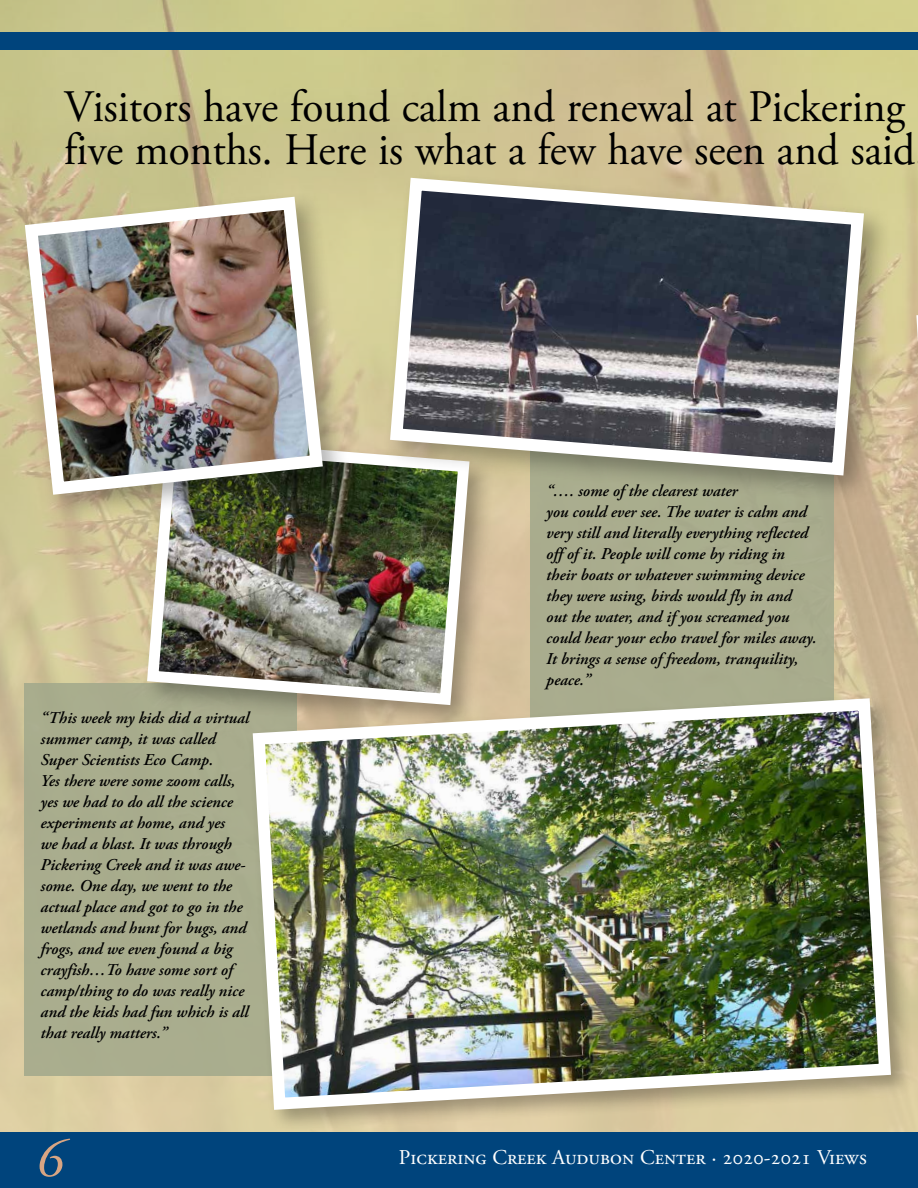
<style>
.page{position:relative;width:918px;height:1188px;background:#fff}
.page>*{position:absolute;margin:0;border:0;box-sizing:border-box;transform-origin:0 0}
.t1{font:45px/43.5px "Adobe Garamond Pro";color:#000;scale:.96 1}
.t2{font:700 27px "Adobe Garamond Pro";color:#839ac0}
.t3{font:21px "Adobe Garamond Pro";color:#fff}
.t4{font:italic 600 16.5px/21px "Adobe Garamond Pro";color:#000}
.s1{font-weight:400;font-style:italic;font-size:54px;color:#d8a583}
</style>
<div class="page">
<img style="left:0;top:0;width:918px;height:1132px">
<div style="left:0;top:1132px;width:918px;height:56px;background:#00447c"></div>
<div style="left:0;top:32px;width:918px;height:18px;background:#00447c"></div>
<div style="left:25px;top:683px;width:272px;height:392px;background:#a9ad8d"></div>
<div style="left:140px;top:431px;width:356px;height:300px;background:#000;opacity:.3"></div>
<img style="left:141px;top:432px;width:334px;height:279px">
<div style="left:530px;top:438px;width:304px;height:289px;background:#a9ac8d"></div>
<div style="left:18px;top:190px;width:332px;height:332px;background:#000;opacity:.3"></div>
<img style="left:18px;top:190px;width:311px;height:311px">
<div style="left:383px;top:171px;width:509px;height:332px;background:#000;opacity:.3"></div>
<svg style="left:384px;top:171px;width:486px;height:311px;background:#777776"></svg>
<div style="left:910px;top:291px;width:8px;height:284px;background:#c6b38c"></div>
<svg style="left:911px;top:292px;width:7px;height:264px"></svg>
<div style="left:248px;top:693px;width:667px;height:440px;background:#000;opacity:.3"></div>
<img style="left:247px;top:692px;width:650px;height:424px">
<h1 class="t1" style="left:64px;top:86px;width:888px">Visitors have found calm and renewal at Pickering five months. Here is what a few have seen and said</h1>
<p class="t4" style="left:41px;top:708px;width:210px">“This week my kids did a virtual summer camp, it was called<br>Super Scientists Eco Camp.<br>Yes there were some zoom calls, yes we had to do all the science experiments at home, and yes<br>we had a blast. It was through<br>Pickering Creek and it was awe&shy;some. One day, we went to the actual place and got to go in the wetlands and hunt for bugs, and frogs, and we even found a big crayfish…To have some sort of camp/thing to do was really nice and the kids had fun which is all that really matters.”</p>
<p class="t4" style="left:546px;top:481px;width:272px">“…. some of the clearest water<br>you could ever see. The water is calm and very still and literally everything reflected off of it. People will come by riding in their boats or whatever swimming device they were using, birds would fly in and<br>out the water, and if you screamed you could hear your echo travel for miles away.<br>It brings a sense of freedom, tranquility, peace.”</p>
<h2 class="t2" style="left:21px;top:1147px;width:43px">6<span class="s1">6</span></h2>
<p class="t3" style="left:399px;top:1145px;width:470px">Pickering Creek Audubon Center · 2020-2021 Views</p>
<p class="t3" style="left:712px;top:1144px;width:151px">News · Fall 2014</p>
</div>
